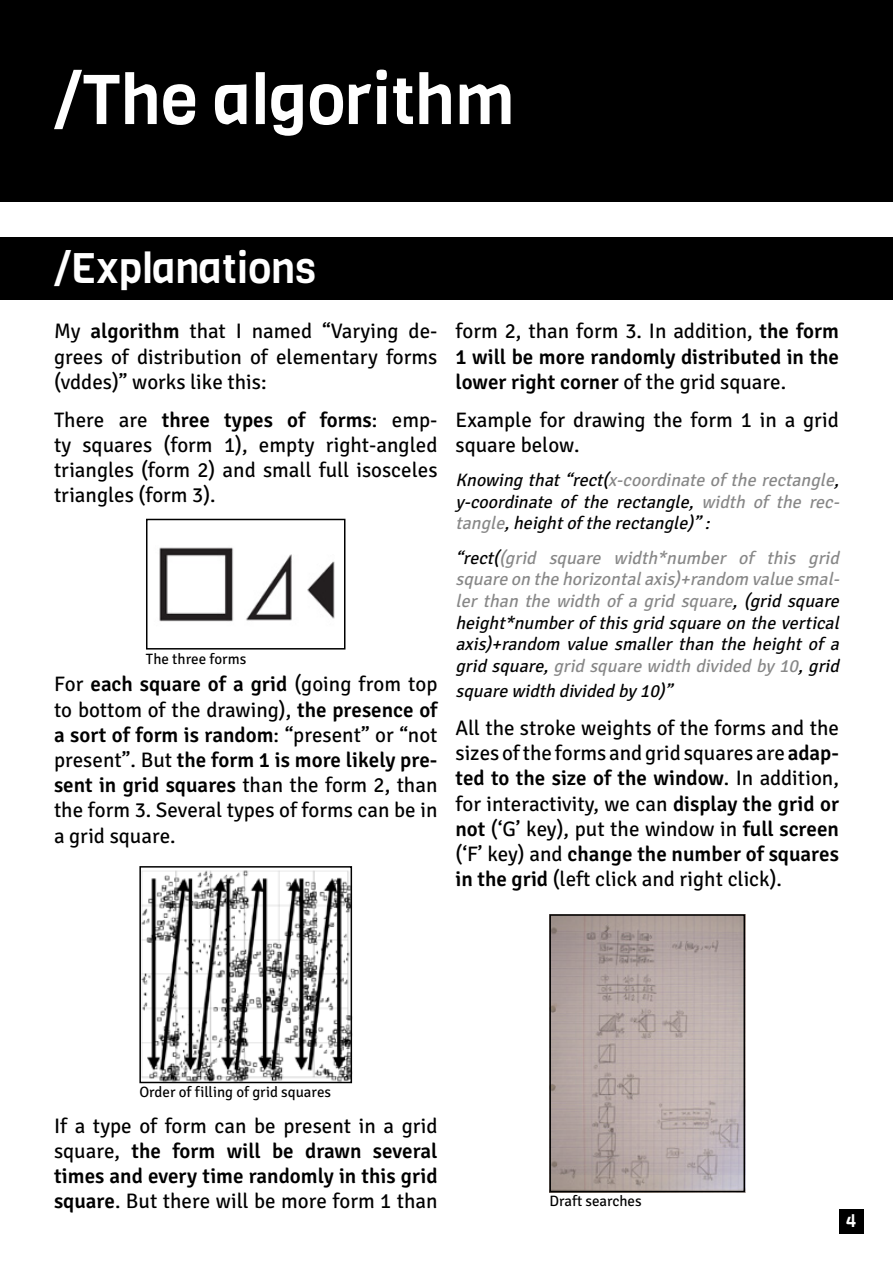
<style>
.page{position:relative;width:893px;height:1263px;background:#fff}
.page>*{position:absolute;margin:0;border:0;box-sizing:border-box;transform-origin:0 0}
.Titre_partie{font:69px "Viga";color:#fff}
.Titre_partie_2{font:42px "Viga";color:#fff}
.Style_de_paragraphe{font:21px/25.2px "Signika Negative";color:#000;text-align:justify}
.Style_de_paragraphe-2{font:600 21px/25.2px "Signika Negative";color:#000;text-align:justify}
.Style_de_paragraphe-3{font:italic 18px/21.6px "Signika Negative";color:#878787;text-align:justify}
.Style_de_paragraphe-4{font:italic 18px/21.6px "Signika Negative";color:#000;text-align:justify}
.t1{font:18px "Viga";color:#fff}
.Légende{font:15px "Signika Negative";color:#000}
.s1{font-weight:600}
.s2{font-weight:400}
.s3{color:#878787}
.s4{color:#000}
</style>
<div class="page">
<div style="left:839px;top:1209px;width:24px;height:24px;background:#000"></div>
<img style="left:159px;top:547px;width:176px;height:75px">
<div style="left:146px;top:519px;width:199px;height:130px;border:2px solid #000"></div>
<img style="left:142px;top:870px;width:207px;height:210px">
<div style="left:139px;top:866px;width:213px;height:217px;border:2px solid #000"></div>
<div style="left:0;top:0;width:893px;height:201px;background:#000"></div>
<div style="left:0;top:237px;width:893px;height:63px;background:#000"></div>
<img style="left:552px;top:917px;width:190px;height:272px">
<div style="left:549px;top:914px;width:196px;height:278px;border:2px solid #000"></div>
<p class="Titre_partie" style="left:54px;top:54px;width:463px">/The algorithm</p>
<p class="Titre_partie_2" style="left:54px;top:240px;width:264px">/Explanations</p>
<p class="Style_de_paragraphe" style="left:54px;top:319px;width:385px">My <span class="s1">algorithm</span> that I named “Varying de&shy;grees of distribution of elementary forms (vddes)” works like this:</p>
<p class="Style_de_paragraphe" style="left:54px;top:407px;width:385px">There are <span class="s1">three types of forms</span>: emp&shy;ty squares (form 1), empty right-angled triangles (form 2) and small full isosceles triangles (form 3).</p>
<p class="Légende" style="left:146px;top:650px;width:102px">The three forms</p>
<p class="Style_de_paragraphe" style="left:54px;top:672px;width:385px">For <span class="s1">each square of a grid</span> (going from top to bottom of the drawing), <span class="s1">the presence of a sort of form is random</span>: “present” or “not present”. But <span class="s1">the form 1 is more likely pre&shy;sent in grid squares</span> than the form 2, than the form 3. Several types of forms can be in a grid square.</p>
<p class="Style_de_paragraphe-2" style="left:455px;top:319px;width:385px"><span class="s2">form 2, than form 3. In addition,</span> the form 1 will be more randomly distributed in the lower right corner <span class="s2">of the grid square.</span></p>
<p class="Style_de_paragraphe" style="left:455px;top:407px;width:385px">Example for drawing the form 1 in a grid square below.</p>
<p class="Style_de_paragraphe-4" style="left:455px;top:470px;width:389px">Knowing that“rect(<span class="s3">x-coordinate of the rectangle</span>, y-coordinate of the rectangle, <span class="s3">width of the rec&shy;tangle</span>,heightof the rectangle)”:</p>
<p class="Style_de_paragraphe-3" style="left:455px;top:547px;width:389px"><span class="s4">“rect(</span>(grid square width*number of this grid square on the horizontalaxis)+random value smal&shy;ler than the width of a grid square<span class="s4">, (grid square height*numberof thisgrid square on the vertical axis)+random value smaller than the height of a grid square,</span>grid square width divided by 10<span class="s4">,grid</span></p>
<p class="Style_de_paragraphe-4" style="left:455px;top:680px;width:223px">square width divided by 10)”</p>
<p class="Style_de_paragraphe" style="left:455px;top:716px;width:385px">All the stroke weights of the forms and the sizes of the forms and grid squares are <span class="s1">adap&shy;ted to the size of the window</span>. In addition, for interactivity, we can <span class="s1">display the grid or not</span> (‘G’ key), put the window in <span class="s1">full screen </span>(‘F’ key) and <span class="s1">change the number of squares in the grid</span> (left click and right click).</p>
<p class="Légende" style="left:139px;top:1084px;width:193px">Order of filling of grid squares</p>
<p class="Style_de_paragraphe" style="left:54px;top:1113px;width:385px">If a type of form can be present in a grid square, <span class="s1">the form will be drawn several times and every time randomly in this grid square</span>. But there will be more form 1 than</p>
<p class="Légende" style="left:549px;top:1193px;width:94px">Draft searches</p>
<p class="t1" style="left:846px;top:1209px;width:12px">4</p>
</div>
